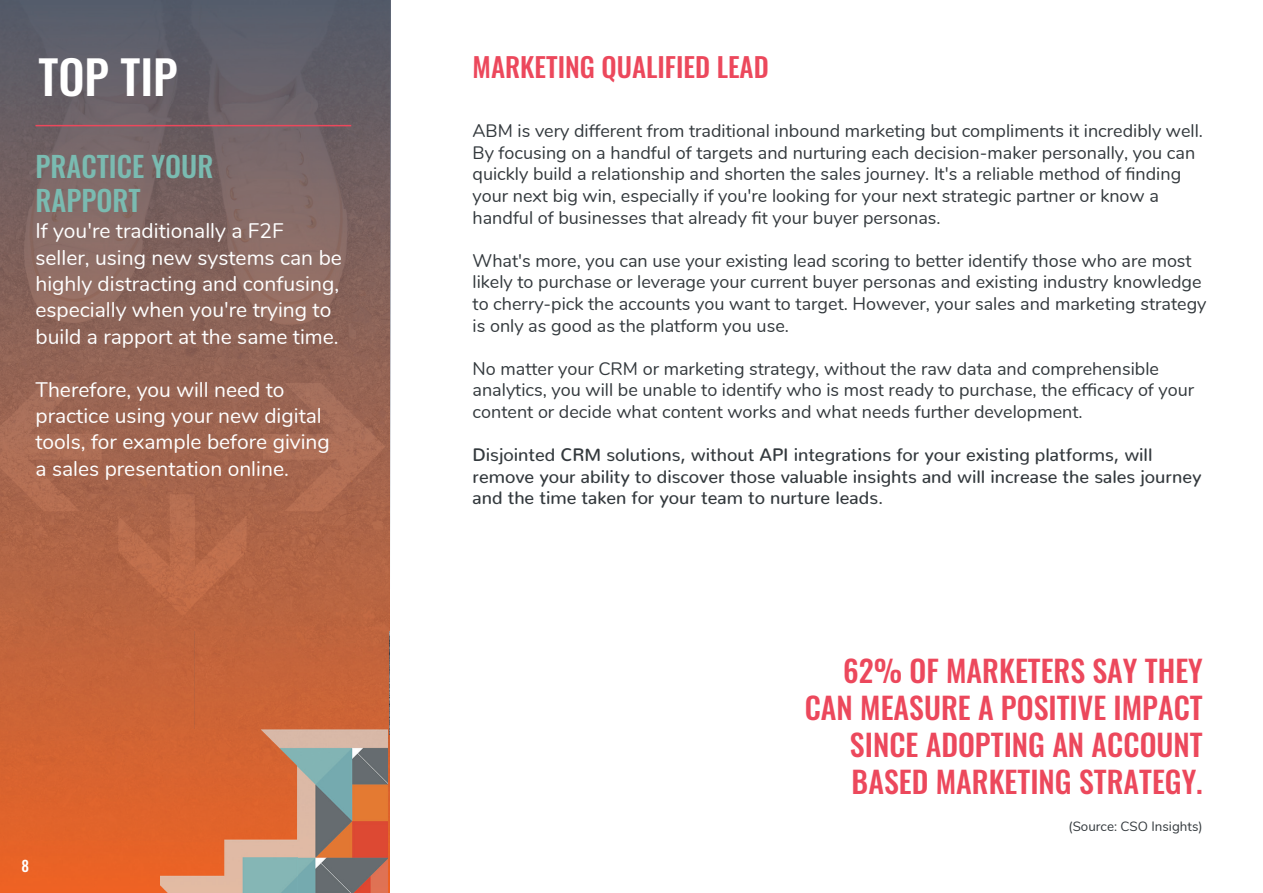
<style>
.page{position:relative;width:1263px;height:893px;background:#fff}
.page>*{position:absolute;margin:0;border:0;box-sizing:border-box;transform-origin:0 0}
.t1{font:500 46.5px "Oswald";color:#fff}
.t2{font:500 30px/37.2px "Oswald";color:#ec485c;text-align:right}
.t3{font:500 28.5px/34.2px "Oswald";color:#7abbb1}
.t4{font:500 27px "Oswald";color:#ec485c}
.t5{font:21px/26.4px "Nunito";color:#fff}
.t6{font:18px/21.6px "Nunito";color:#33393d}
.t7{font:500 18px/21.6px "Nunito";color:#33393d}
.t8{font:500 15px "Oswald";color:#fff}
.t9{font:13.35px "Nunito";color:#33393d}
</style>
<div class="page">
<img style="left:389px;top:0;width:2px;height:893px">
<img style="left:0;top:0;width:389px;height:735px">
<img style="left:0;top:735px;width:161px;height:158px">
<img style="left:388px;top:735px;width:1px;height:158px">
<img style="left:161px;top:730px;width:227px;height:163px">
<hr style="left:35px;top:125px;width:316px;height:1px;background:#ec485c">
<h1 class="t1" style="left:38px;top:53px;width:141px">TOP TIP</h1>
<h3 class="t3" style="left:35px;top:151px;width:179px">PRACTICE YOUR<br>RAPPORT</h3>
<p class="t5" style="left:35px;top:216px;width:308px">If you're traditionally a F2F seller, using new systems can be highly distracting and confusing, especially when you're trying to build a rapport at the same time.</p>
<p class="t5" style="left:35px;top:375px;width:296px">Therefore, you will need to practice using your new digital tools, for example before giving a sales presentation online.</p>
<p class="t8" style="left:22px;top:858px;width:9px">8</p>
<h3 class="t4" style="left:473px;top:53px;width:298px">MARKETING QUALIFIED LEAD</h3>
<p class="t6" style="left:473px;top:119px;width:732px">ABM is very different from traditional inbound marketing but compliments it incredibly well.<br>By focusing on a handful of targets and nurturing each decision-maker personally, you can quickly build a relationship and shorten the sales journey. It's a reliable method of finding your next big win, especially if you're looking for your next strategic partner or know a handful of businesses that already fit your buyer personas.</p>
<p class="t6" style="left:473px;top:249px;width:735px">What's more, you can use your existing lead scoring to better identify those who are most likely to purchase or leverage your current buyer personas and existing industry knowledge to cherry-pick the accounts you want to target. However, your sales and marketing strategy is only as good as the platform you use.</p>
<p class="t6" style="left:473px;top:357px;width:723px">No matter your CRM or marketing strategy, without the raw data and comprehensible analytics, you will be unable to identify who is most ready to purchase, the efficacy of your content or decide what content works and what needs further development.</p>
<p class="t7" style="left:473px;top:442px;width:730px">Disjointed CRM solutions, without API integrations for your existing platforms, will remove your ability to discover those valuable insights and will increase the sales journey and the time taken for your team to nurture leads.</p>
<h2 class="t2" style="left:805px;top:654px;width:399px">62% OF MARKETERS SAY THEY<br>CAN MEASURE A POSITIVE IMPACT<br>SINCE ADOPTING AN ACCOUNT<br>BASED MARKETING STRATEGY.</h2>
<p class="t9" style="left:1068px;top:817px;width:136px">(Source: CSO Insights)</p>
</div>
